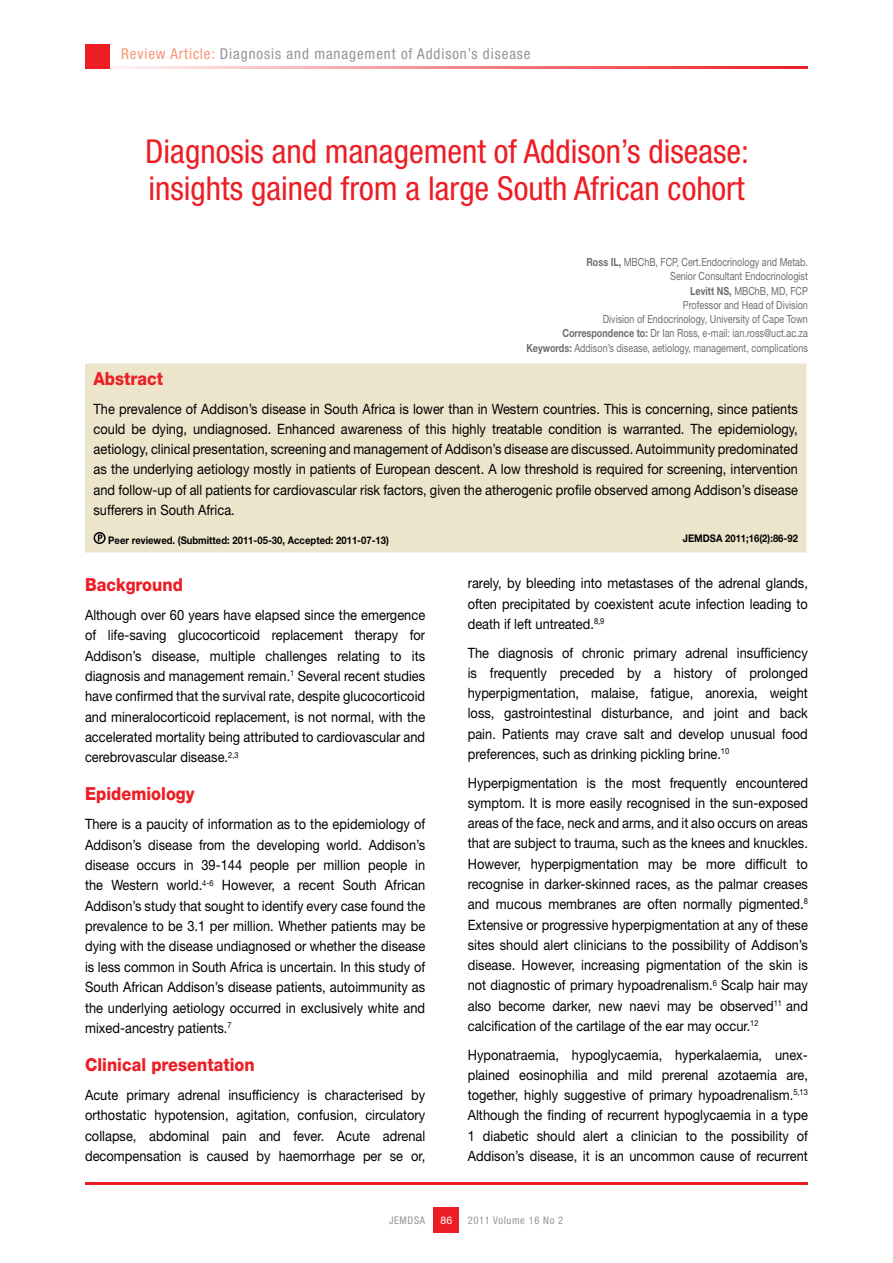
<style>
.page{position:relative;width:893px;height:1263px;background:#fff}
.page>*{position:absolute;margin:0;border:0;box-sizing:border-box;transform-origin:0 0}
.t1{font:condensed 33px/37.5px "Helvetica Neue LT Std";color:#ed1d24}
.t2{font:800 18px "Helvetica Neue LT Std";color:#ed1d24;scale:.9 1}
.t3{font:condensed 15px "Helvetica Neue LT Std";letter-spacing:.06em;color:#939598}
.t4{font:14.25px/20.2px "Helvetica Neue LT Std";color:#000;text-align:justify;scale:.9 1}
.t5{font:11.25px/14.2px "Helvetica Neue LT Std";color:#6d6e71;text-align:right;scale:.8 1}
.t6{font:700 10.5px "Helvetica Neue LT Std";color:#000;scale:.9 1}
.t7{font:condensed 10.5px "Helvetica Neue LT Std";letter-spacing:.06em;color:#939598}
.t8{font:10.5px "Helvetica Neue LT Std";color:#fff}
.s1{color:#f79679}
.s2{font-weight:700}
</style>
<div class="page">
<hr style="left:85px;top:66px;width:723px;height:2px;background:#ed1d24">
<div style="left:85px;top:44px;width:24px;height:24px;background:#ed1d24"></div>
<div style="left:434px;top:1208px;width:25px;height:25px;background:#ed1d24"></div>
<hr style="left:85px;top:1182px;width:723px;height:2px;background:#ed1d24">
<div style="left:85px;top:364px;width:721px;height:188px;background:#ece4cb"></div>
<div style="left:94px;top:532px;width:12px;height:12px;border:2px solid #000;border-radius:50%"></div>
<svg style="left:98px;top:534px;width:4px;height:7px"></svg>
<p class="t3" style="left:121px;top:45px;width:411px"><span class="s1">Review Article:</span> Diagnosis and management of Addison’s disease</p>
<h1 class="t1" style="left:145px;top:132px;width:606px">Diagnosis and management of Addison’s disease: insights gained from a large South African cohort</h1>
<p class="t5" style="left:526px;top:255px;width:353px"><span class="s2">Ross IL,</span> MBChB, FCP, Cert.Endocrinology and Metab.<br>Senior Consultant Endocrinologist<br><span class="s2">Levitt NS,</span> MBChB, MD, FCP<br>Professor and Head of Division<br>Division of Endocrinology, University of Cape Town<br><span class="s2">Correspondence to:</span> Dr Ian Ross, e-mail: ian.ross@uct.ac.za <span class="s2">Keywords:</span> Addison’s disease, aetiology, management, complications</p>
<p class="t2" style="left:94px;top:368px;width:79px">Abstract</p>
<p class="t4" style="left:94px;top:398px;width:784px">The prevalence of Addison’s disease in South Africa is lower than in Western countries. This is concerning, since patients could be dying, undiagnosed. Enhanced awareness of this highly treatable condition is warranted. The epidemiology, aetiology, clinical presentation, screening and management of Addison’s disease are discussed. Autoimmunity predominated as the underlying aetiology mostly in patients of European descent. A low threshold is required for screening, intervention and follow-up of all patients for cardiovascular risk factors, given the atherogenic profile observed among Addison’s disease sufferers in South Africa.</p>
<p class="t6" style="left:108px;top:534px;width:313px">Peer reviewed. (Submitted: 2011-05-30, Accepted: 2011-07-13)</p>
<p class="t6" style="left:683px;top:531px;width:129px">JEMDSA 2011;16(2):86-92</p>
<p class="t2" style="left:85px;top:574px;width:110px">Background</p>
<p class="t4" style="left:85px;top:604px;width:379px">Although over 60 years have elapsed since the emergence of life-saving glucocorticoid replacement therapy for Addison’s disease, multiple challenges relating to its diagnosis and management remain.<sup>1</sup> Several recent studies have confirmed that the survival rate, despite glucocorticoid and mineralocorticoid replacement, is not normal, with the accelerated mortality being attributed to cardiovascular and cerebrovascular disease.<sup>2,3</sup></p>
<p class="t2" style="left:85px;top:783px;width:123px">Epidemiology</p>
<p class="t4" style="left:85px;top:814px;width:380px">There is a paucity of information as to the epidemiology of Addison’s disease from the developing world. Addison’s disease occurs in 39-144 people per million people in the Western world.<sup>4-6</sup> However, a recent South African Addison’s study that sought to identify every case found the prevalence to be 3.1 per million. Whether patients may be dying with the disease undiagnosed or whether the disease is less common in South Africa is uncertain. In this study of South African Addison’s disease patients, autoimmunity as the underlying aetiology occurred in exclusively white and mixed-ancestry patients.<sup>7</sup></p>
<p class="t2" style="left:85px;top:1054px;width:190px">Clinical presentation</p>
<p class="t4" style="left:85px;top:1084px;width:379px">Acute primary adrenal insufficiency is characterised by orthostatic hypotension, agitation, confusion, circulatory collapse, abdominal pain and fever. Acute adrenal decompensation is caused by haemorrhage per se or,</p>
<p class="t4" style="left:468px;top:573px;width:379px">rarely, by bleeding into metastases of the adrenal glands, often precipitated by coexistent acute infection leading to death if left untreated.<sup>8,9</sup></p>
<p class="t4" style="left:468px;top:642px;width:379px">The diagnosis of chronic primary adrenal insufficiency is frequently preceded by a history of prolonged hyperpigmentation, malaise, fatigue, anorexia, weight loss, gastrointestinal disturbance, and joint and back pain. Patients may crave salt and develop unusual food preferences, such as drinking pickling brine.<sup>10</sup></p>
<p class="t4" style="left:468px;top:772px;width:379px">Hyperpigmentation is the most frequently encountered symptom. It is more easily recognised in the sun-exposed areas of the face, neck and arms, and it also occurs on areas that are subject to trauma, such as the knees and knuckles.<br>However, hyperpigmentation may be more difficult to recognise in darker-skinned races, as the palmar creases and mucous membranes are often normally pigmented.<sup>8<br></sup>Extensive or progressive hyperpigmentation at any of these sites should alert clinicians to the possibility of Addison’s disease. However, increasing pigmentation of the skin is not diagnostic of primary hypoadrenalism.<sup>6</sup> Scalp hair may also become darker, new naevi may be observed<sup>11</sup> and calcification of the cartilage of the ear may occur.<sup>12</sup></p>
<p class="t4" style="left:468px;top:1044px;width:380px">Hyponatraemia, hypoglycaemia, hyperkalaemia, unex&shy;plained eosinophilia and mild prerenal azotaemia are, together, highly suggestive of primary hypoadrenalism.<sup>5,13<br></sup>Although the finding of recurrent hypoglycaemia in a type 1 diabetic should alert a clinician to the possibility of Addison’s disease, it is an uncommon cause of recurrent</p>
<p class="t7" style="left:389px;top:1214px;width:38px">JEMDSA</p>
<p class="t8" style="left:441px;top:1214px;width:13px">86</p>
<p class="t7" style="left:468px;top:1214px;width:97px">2011 Volume 16 No 2</p>
</div>
